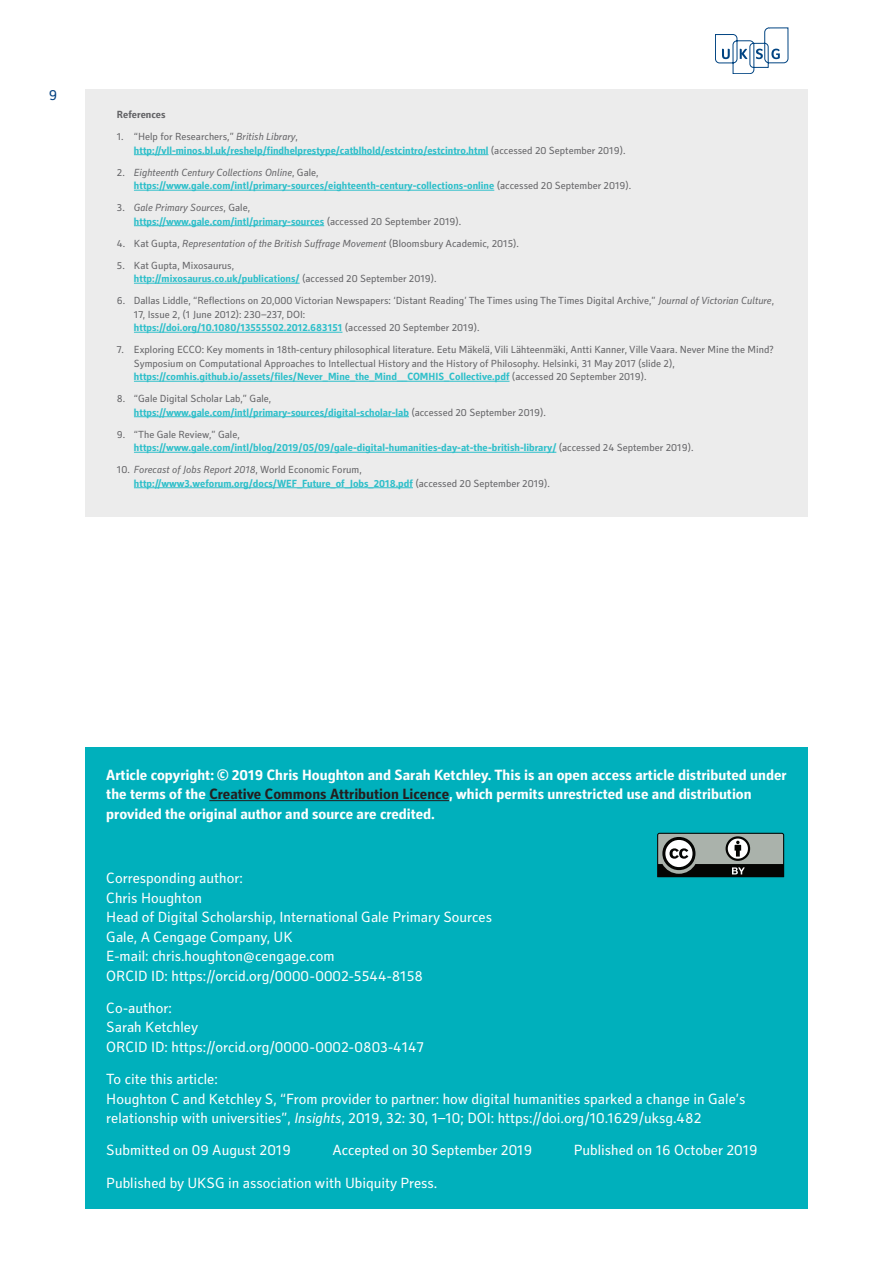
<style>
.page{position:relative;width:893px;height:1263px;background:#fff}
.page>*{position:absolute;margin:0;border:0;box-sizing:border-box;transform-origin:0 0}
.Credits{font:15px/19.5px "Secca Std";color:#fff}
.Credits_-_Author{font:700 15px/19.5px "Secca Std";color:#fff}
.t1{font:15px "Secca Std";color:#014081}
.Reference_List{font:700 10.5px/13.5px "Secca Std";color:#2fbfca}
.Reference_List-2{font:10.5px/13.5px "Secca Std";color:#636366}
.Reference_List-3{font:italic 10.5px "Secca Std";color:#636366}
.Reference_List-4{font:700 10.5px "Secca Std";color:#636366}
.s1{font-weight:400;color:#636366}
.s2{font-weight:400;font-style:italic;color:#636366}
.s3{font-style:normal}
.s4{font-weight:700;color:#2fbfca}
.s5{font-style:italic}
.s6{color:#231f20}
</style>
<div class="page">
<svg style="left:715px;top:28px;width:73px;height:46px"></svg>
<div style="left:85px;top:89px;width:723px;height:428px;background:#ececec"></div>
<hr style="left:134px;top:154px;width:354px;height:1px;background:#2fbfca">
<hr style="left:134px;top:190px;width:360px;height:1px;background:#2fbfca">
<hr style="left:134px;top:225px;width:190px;height:1px;background:#2fbfca">
<hr style="left:134px;top:283px;width:166px;height:1px;background:#2fbfca">
<hr style="left:134px;top:332px;width:208px;height:1px;background:#2fbfca">
<hr style="left:134px;top:381px;width:375px;height:1px;background:#2fbfca">
<hr style="left:134px;top:416px;width:275px;height:1px;background:#2fbfca">
<hr style="left:134px;top:452px;width:422px;height:1px;background:#2fbfca">
<hr style="left:134px;top:487px;width:279px;height:1px;background:#2fbfca">
<div style="left:85px;top:748px;width:723px;height:461px;background:#00b0bc"></div>
<hr style="left:209px;top:800px;width:240px;height:1px;background:#231f20">
<svg style="left:657px;top:832px;width:128px;height:46px;background:#6f7a77"></svg>
<h1 class="t1" style="left:49px;top:87px;width:10px">9</h1>
<p class="Reference_List-4" style="left:117px;top:109px;width:50px">References</p>
<p class="Reference_List" style="left:134px;top:130px;width:493px;text-indent:-17px"><span class="s1">1. “Help for Researchers,”</span> <span class="s2">British Library</span><span class="s1">, </span>http://vll-minos.bl.uk/reshelp/findhelprestype/catblhold/estcintro/estcintro.html <span class="s1">(accessed 20 September 2019).</span></p>
<p class="Reference_List" style="left:134px;top:166px;width:499px;text-indent:-17px"><span class="s1">2.</span> <span class="s2">Eighteenth Century Collections Online</span><span class="s1">, Gale, </span>https://www.gale.com/intl/primary-sources/eighteenth-century-collections-online <span class="s1">(accessed 20 September 2019).</span></p>
<p class="Reference_List" style="left:134px;top:201px;width:329px;text-indent:-17px"><span class="s1">3.</span> <span class="s2">Gale Primary Sources</span><span class="s1">, Gale,<br></span>https://www.gale.com/intl/primary-sources <span class="s1">(accessed 20 September 2019).</span></p>
<p class="Reference_List-3" style="left:117px;top:237px;width:403px"><span class="s3">4. Kat Gupta,</span> Representation of the British Suffrage Movement <span class="s3">(Bloomsbury Academic, 2015).</span></p>
<p class="Reference_List-2" style="left:134px;top:259px;width:304px;text-indent:-17px">5. Kat Gupta, Mixosaurus,<br><span class="s4">http://mixosaurus.co.uk/publications/</span> (accessed 20 September 2019).</p>
<p class="Reference_List-2" style="left:134px;top:294px;width:642px;text-indent:-17px">6. Dallas Liddle, “Reflections on 20,000 Victorian Newspapers: ‘Distant Reading’ The Times using The Times Digital Archive,” <span class="s5">Journal of Victorian Culture</span>,<br>17, Issue 2, (1 June 2012): 230–237, DOI:<br><span class="s4">https://doi.org/10.1080/13555502.2012.683151</span> (accessed 20 September 2019).</p>
<p class="Reference_List-2" style="left:134px;top:343px;width:641px;text-indent:-17px">7. Exploring ECCO: Key moments in 18th-century philosophical literature. Eetu Mäkelä, Vili Lähteenmäki, Antti Kanner, Ville Vaara. Never Mine the Mind?<br>Symposium on Computational Approaches to Intellectual History and the History of Philosophy. Helsinki, 31 May 2017 (slide 2), <span class="s4">https://comhis.github.io/assets/files/Never_Mine_the_Mind__COMHIS_Collective.pdf</span> (accessed 20 September 2019).</p>
<p class="Reference_List" style="left:134px;top:392px;width:413px;text-indent:-17px"><span class="s1">8. “Gale Digital Scholar Lab,” Gale, </span>https://www.gale.com/intl/primary-sources/digital-scholar-lab <span class="s1">(accessed 20 September 2019).</span></p>
<p class="Reference_List" style="left:134px;top:428px;width:561px;text-indent:-17px"><span class="s1">9. “The Gale Review,” Gale,<br></span>https://www.gale.com/intl/blog/2019/05/09/gale-digital-humanities-day-at-the-british-library/ <span class="s1">(accessed 24 September 2019).</span></p>
<p class="Reference_List" style="left:134px;top:463px;width:418px;text-indent:-17px"><span class="s1">10.</span> <span class="s2">Forecast of Jobs Report 2018</span><span class="s1">, World Economic Forum, </span>http://www3.weforum.org/docs/WEF_Future_of_Jobs_2018.pdf <span class="s1">(accessed 20 September 2019).</span></p>
<p class="Credits_-_Author" style="left:106px;top:765px;width:682px">Article copyright: © 2019 Chris Houghton and Sarah Ketchley. This is an open access article distributed under the terms of the <span class="s6">Creative Commons Attribution Licence</span>, which permits unrestricted use and distribution provided the original author and source are credited.</p>
<p class="Credits" style="left:106px;top:869px;width:387px">Corresponding author:<br>Chris Houghton<br>Head of Digital Scholarship, International Gale Primary Sources Gale, A Cengage Company, UK<br>E-mail: chris.houghton@cengage.com<br>ORCID ID: https://orcid.org/0000-0002-5544-8158</p>
<p class="Credits" style="left:106px;top:999px;width:319px">Co-author:<br>Sarah Ketchley<br>ORCID ID: https://orcid.org/0000-0002-0803-4147</p>
<p class="Credits" style="left:106px;top:1070px;width:641px">To cite this article:<br>Houghton C and Ketchley S, “From provider to partner: how digital humanities sparked a change in Gale’s relationship with universities”, <span class="s5">Insights</span>, 2019, 32: 30, 1–10; DOI: https://doi.org/10.1629/uksg.482</p>
<p class="Credits" style="left:106px;top:1141px;width:186px">Submitted on 09 August 2019</p>
<p class="Credits" style="left:332px;top:1141px;width:201px">Accepted on 30 September 2019</p>
<p class="Credits" style="left:574px;top:1141px;width:186px">Published on 16 October 2019</p>
<p class="Credits" style="left:106px;top:1173px;width:333px">Published by UKSG in association with Ubiquity Press.</p>
</div>
